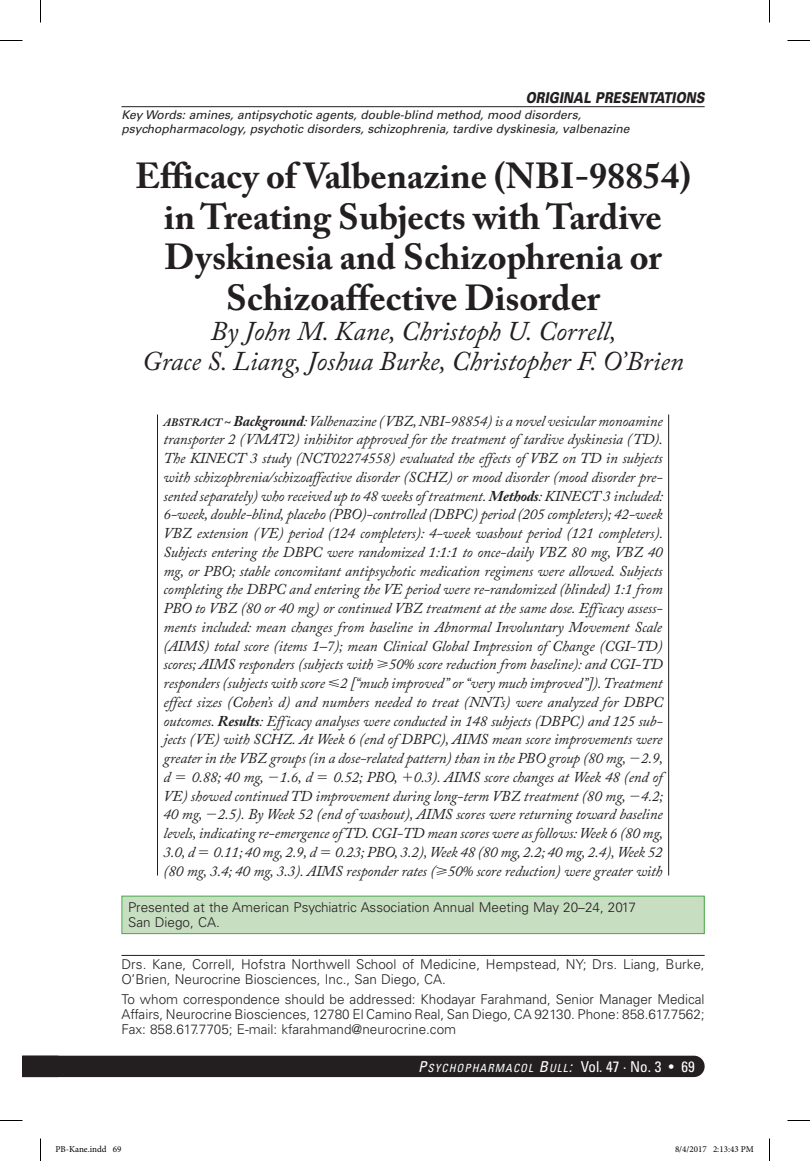
<style>
.page{position:relative;width:810px;height:1161px;background:#fff}
.page>*{position:absolute;margin:0;border:0;box-sizing:border-box;transform-origin:0 0}
.AT{font:700 36px/40.5px "Adobe Caslon Pro";color:#231f20;text-align:center}
.AAu{font:italic 27px/30px "Adobe Caslon Pro";color:#231f20;text-align:center}
.Abs{font:italic 15px/18.8px "Adobe Caslon Pro";letter-spacing:-.01em;color:#231f20;text-align:justify}
.ADsg{font:italic 900 15px "Univers LT Std";letter-spacing:.01em;color:#231f20;scale:.8 1}
.AuBio-m{font:300 13.5px/15px "Univers LT Std";color:#231f20;text-align:justify}
.AuBio-f{font:300 13.5px/15px "Univers LT Std";color:#231f20}
.Kwd{font:italic 12px/14.4px "Univers LT Std";color:#231f20}
.RunF-R{font:italic condensed 11.25px "Univers LT Std";letter-spacing:.09em;color:#fff}
.t1{font:9px "Minion Pro";color:#000}
.s1{font-weight:700;font-size:11.25px}
.s2{font-weight:700}
.s3{font-family:"Universal Std Greekw Math Pi";font-style:normal}
.s4{font-size:15px}
.s5{font-style:normal;font-size:15px}
</style>
<div class="page">
<div style="left:22px;top:1056px;width:683px;height:21px;background:#231f20"></div>
<hr style="left:122px;top:106px;width:583px;height:1px;background:#231f20">
<hr style="left:157px;top:415px;width:1px;height:461px;background:#231f20">
<hr style="left:668px;top:415px;width:1px;height:461px;background:#231f20">
<hr style="left:122px;top:955px;width:583px;height:1px;background:#231f20">
<div style="left:122px;top:896px;width:582px;height:38px;background:#c7dec1"></div>
<div style="left:122px;top:896px;width:583px;height:38px;border:1px solid #49a84f"></div>
<svg style="left:0;top:40px;width:22px;height:1px"></svg>
<svg style="left:788px;top:40px;width:22px;height:1px"></svg>
<svg style="left:0;top:1120px;width:22px;height:1px"></svg>
<svg style="left:788px;top:1120px;width:22px;height:1px"></svg>
<svg style="left:40px;top:0;width:1px;height:22px"></svg>
<svg style="left:40px;top:1138px;width:1px;height:23px"></svg>
<svg style="left:769px;top:0;width:1px;height:22px"></svg>
<svg style="left:769px;top:1138px;width:1px;height:23px"></svg>
<p class="ADsg" style="left:526px;top:88px;width:225px">ORIGINAL PRESENTATIONS</p>
<p class="Kwd" style="left:122px;top:107px;width:509px">Key Words: amines, antipsychotic agents, double-blind method, mood disorders, psychopharmacology, psychotic disorders, schizophrenia, tardive dyskinesia, valbenazine</p>
<p class="AT" style="left:135px;top:156px;width:557px">Efficacy of Valbenazine (NBI-98854) in Treating Subjects with Tardive Dyskinesia and Schizophrenia or Schizoaffective Disorder</p>
<p class="AAu" style="left:142px;top:316px;width:543px">By John M. Kane, Christoph U. Correll,<br>Grace S. Liang, Joshua Burke, Christopher F. O’Brien</p>
<p class="Abs" style="left:164px;top:411px;width:501px"><span class="s1">ABSTRACT</span> ~ <span class="s2">Background</span>: Valbenazine (VBZ, NBI-98854) is a novel vesicular monoamine transporter 2 (VMAT2) inhibitor approved for the treatment of tardive dyskinesia (TD).<br>The KINECT 3 study (NCT02274558) evaluated the effects of VBZ on TD in subjects with schizophrenia/schizoaffective disorder (SCHZ) or mood disorder (mood disorder pre&shy;sented separately) who received up to 48 weeks of treatment. <span class="s2">Methods</span>: KINECT 3 included:<br>6-week, double-blind, placebo (PBO)-controlled (DBPC) period (205 completers); 42-week VBZ extension (VE) period (124 completers): 4-week washout period (121 completers).<br>Subjects entering the DBPC were randomized 1:1:1 to once-daily VBZ 80 mg, VBZ 40 mg, or PBO; stable concomitant antipsychotic medication regimens were allowed. Subjects completing the DBPC and entering the VE period were re-randomized (blinded) 1:1 from PBO to VBZ (80 or 40 mg) or continued VBZ treatment at the same dose. Efficacy assess&shy;ments included: mean changes from baseline in Abnormal Involuntary Movement Scale (AIMS) total score (items 1–7); mean Clinical Global Impression of Change (CGI-TD) scores; AIMS responders (subjects with <span class="s3">⩾</span>50% score reduction from baseline): and CGI-TD responders (subjects with score <span class="s3">⩽</span>2 [“much improved” or “very much improved”]). Treatment effect sizes (Cohen’s d) and numbers needed to treat (NNTs) were analyzed for DBPC outcomes. <span class="s2">Results</span>: Efficacy analyses were conducted in 148 subjects (DBPC) and 125 sub&shy;jects (VE) with SCHZ. At Week 6 (end of DBPC), AIMS mean score improvements were greater in the VBZ groups (in a dose-related pattern) than in the PBO group (80 mg, <span class="s3">−</span>2.9, d <span class="s3">=</span> 0.88; 40 mg, <span class="s3">−</span>1.6, d <span class="s3">=</span> 0.52; PBO, <span class="s3">+</span>0.3). AIMS score changes at Week 48 (end of VE) showed continued TD improvement during long-term VBZ treatment (80 mg, <span class="s3">−</span>4.2; 40 mg, <span class="s3">−</span>2.5). By Week 52 (end of washout), AIMS scores were returning toward baseline levels, indicating re-emergence of TD. CGI-TD mean scores were as follows: Week 6 (80 mg, 3.0, d <span class="s3">=</span> 0.11; 40 mg, 2.9, d <span class="s3">=</span> 0.23; PBO, 3.2), Week 48 (80 mg, 2.2; 40 mg, 2.4), Week 52 (80 mg, 3.4; 40 mg, 3.3). AIMS responder rates (<span class="s3">⩾</span>50% score reduction) were greater with</p>
<p class="AuBio-f" style="left:128px;top:900px;width:509px">Presented at the American Psychiatric Association Annual Meeting May 20–24, 2017<br>San Diego, CA.</p>
<p class="AuBio-f" style="left:122px;top:957px;width:585px">Drs. Kane, Correll, Hofstra Northwell School of Medicine, Hempstead, NY; Drs. Liang, Burke,<br>O’Brien, Neurocrine Biosciences, Inc., San Diego, CA.</p>
<p class="AuBio-m" style="left:122px;top:992px;width:585px">To whom correspondence should be addressed: Khodayar Farahmand, Senior Manager Medical Affairs, Neurocrine Biosciences, 12780 El Camino Real, San Diego, CA 92130. Phone: 858.617.7562; Fax: 858.617.7705; E-mail: kfarahmand@neurocrine.com</p>
<p class="RunF-R" style="left:418px;top:1061px;width:278px"><span class="s4">P</span>SYCHOPHARMACOL <span class="s4">B</span>ULL<span class="s4">:</span> <span class="s5">Vol. 47 · No. 3 • 69</span></p>
<p class="t1" style="left:56px;top:1144px;width:67px">PB-Kane.indd 69</p>
<p class="t1" style="left:675px;top:1144px;width:80px">8/4/2017 2:13:43 PM</p>
</div>
